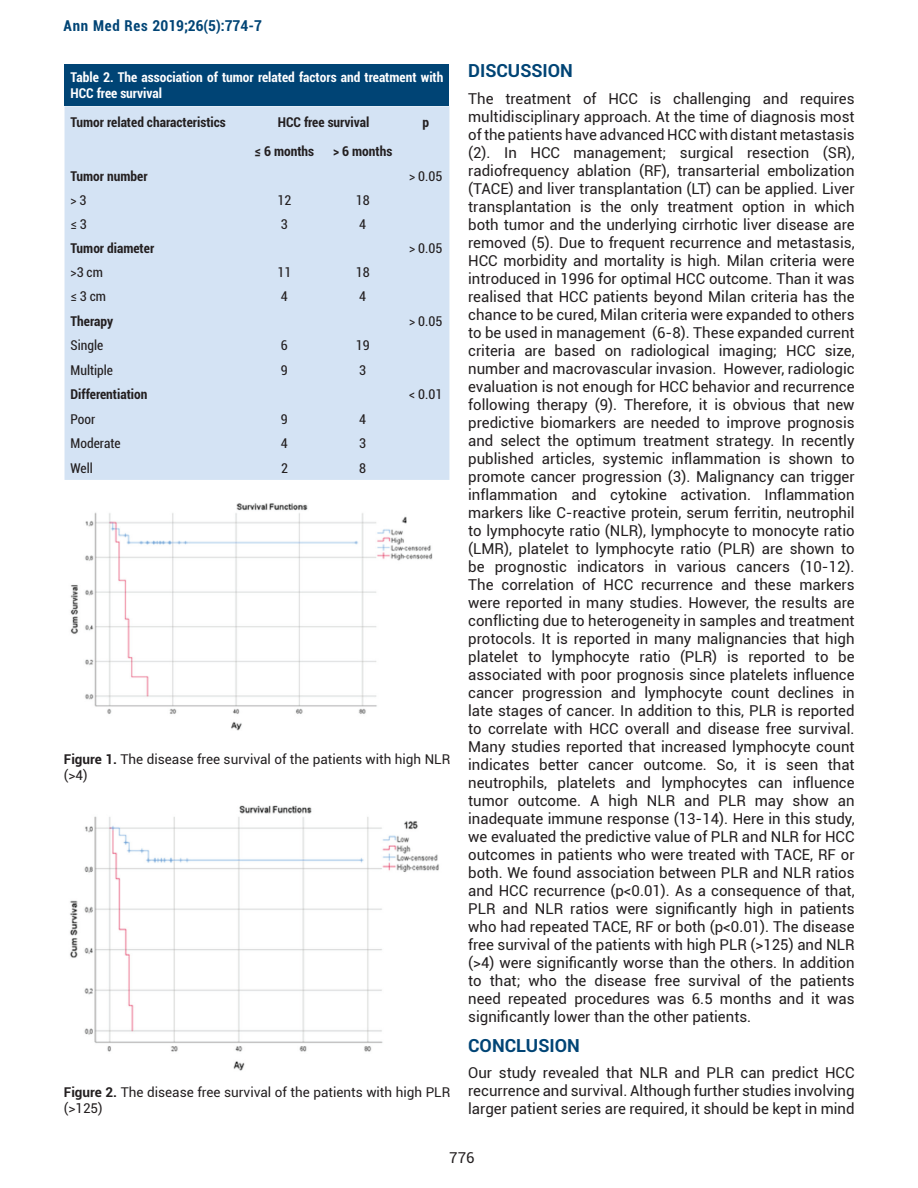
<style>
.page{position:relative;width:918px;height:1188px;background:#fff}
.page>*{position:absolute;margin:0;border:0;box-sizing:border-box;transform-origin:0 0}
.t1{font:700 18px "Roboto";color:#004475}
.t2{font:15px/18px "Roboto";color:#231f20;text-align:justify}
.t3{font:700 condensed 15px "Roboto";letter-spacing:.025em;color:#004475}
.t4{font:13.5px/16.2px "Roboto";color:#231f20}
.t5{font:700 condensed 13.5px "Roboto";color:#231f20}
.t6{font:condensed 13.5px "Roboto";color:#231f20}
.t7{font:700 condensed 13.5px/16.2px "Roboto";color:#fff}
.s1{font-weight:700}
</style>
<div class="page">
<div style="left:65px;top:65px;width:384px;height:41px;background:#004475"></div>
<div style="left:65px;top:106px;width:384px;height:374px;background:#d4e3f4"></div>
<img style="left:70px;top:503px;width:363px;height:228px">
<img style="left:70px;top:805px;width:369px;height:266px">
<p class="t3" style="left:64px;top:15px;width:200px">Ann Med Res 2019;26(5):774-7</p>
<p class="t7" style="left:71px;top:69px;width:374px">Table 2. The association of tumor related factors and treatment with<br>HCC free survival</p>
<p class="t5" style="left:71px;top:112px;width:157px">Tumor related characteristics</p>
<p class="t5" style="left:278px;top:112px;width:93px">HCC free survival</p>
<p class="t5" style="left:422px;top:112px;width:8px">p</p>
<p class="t5" style="left:255px;top:141px;width:61px">≤ 6 months</p>
<p class="t5" style="left:333px;top:141px;width:61px">&gt; 6 months</p>
<p class="t5" style="left:71px;top:167px;width:78px">Tumor number</p>
<p class="t6" style="left:409px;top:167px;width:35px">&gt; 0.05</p>
<p class="t6" style="left:71px;top:191px;width:18px">&gt; 3</p>
<p class="t6" style="left:277px;top:191px;width:15px">12</p>
<p class="t6" style="left:356px;top:191px;width:15px">18</p>
<p class="t6" style="left:71px;top:215px;width:18px">≤ 3</p>
<p class="t6" style="left:281px;top:215px;width:8px">3</p>
<p class="t6" style="left:359px;top:215px;width:8px">4</p>
<p class="t5" style="left:71px;top:239px;width:85px">Tumor diameter</p>
<p class="t6" style="left:409px;top:239px;width:35px">&gt; 0.05</p>
<p class="t6" style="left:71px;top:263px;width:34px">&gt;3 cm</p>
<p class="t6" style="left:277px;top:263px;width:15px">11</p>
<p class="t6" style="left:356px;top:263px;width:15px">18</p>
<p class="t6" style="left:71px;top:287px;width:37px">≤ 3 cm</p>
<p class="t6" style="left:281px;top:287px;width:8px">4</p>
<p class="t6" style="left:359px;top:287px;width:8px">4</p>
<p class="t5" style="left:71px;top:312px;width:44px">Therapy</p>
<p class="t6" style="left:409px;top:312px;width:35px">&gt; 0.05</p>
<p class="t6" style="left:71px;top:336px;width:34px">Single</p>
<p class="t6" style="left:281px;top:336px;width:8px">6</p>
<p class="t6" style="left:356px;top:336px;width:15px">19</p>
<p class="t6" style="left:71px;top:361px;width:44px">Multiple</p>
<p class="t6" style="left:281px;top:361px;width:8px">9</p>
<p class="t6" style="left:359px;top:361px;width:8px">3</p>
<p class="t5" style="left:71px;top:385px;width:78px">Differentiation</p>
<p class="t6" style="left:409px;top:385px;width:35px">&lt; 0.01</p>
<p class="t6" style="left:71px;top:410px;width:26px">Poor</p>
<p class="t6" style="left:281px;top:410px;width:8px">9</p>
<p class="t6" style="left:359px;top:410px;width:8px">4</p>
<p class="t6" style="left:71px;top:434px;width:52px">Moderate</p>
<p class="t6" style="left:281px;top:434px;width:8px">4</p>
<p class="t6" style="left:359px;top:434px;width:8px">3</p>
<p class="t6" style="left:71px;top:459px;width:24px">Well</p>
<p class="t6" style="left:281px;top:459px;width:8px">2</p>
<p class="t6" style="left:359px;top:459px;width:8px">8</p>
<p class="t4" style="left:64px;top:751px;width:388px"><span class="s1">Figure 1.</span> The disease free survival of the patients with high NLR (&gt;4)</p>
<p class="t4" style="left:64px;top:1083px;width:388px"><span class="s1">Figure 2.</span> The disease free survival of the patients with high PLR (&gt;125)</p>
<p class="t1" style="left:468px;top:58px;width:106px">DISCUSSION</p>
<p class="t2" style="left:468px;top:89px;width:388px">The treatment of HCC is challenging and requires multidisciplinary approach. At the time of diagnosis most of the patients have advanced HCC with distant metastasis (2). In HCC management; surgical resection (SR), radiofrequency ablation (RF), transarterial embolization (TACE) and liver transplantation (LT) can be applied. Liver transplantation is the only treatment option in which both tumor and the underlying cirrhotic liver disease are removed (5). Due to frequent recurrence and metastasis, HCC morbidity and mortality is high. Milan criteria were introduced in 1996 for optimal HCC outcome. Than it was realised that HCC patients beyond Milan criteria has the chance to be cured, Milan criteria were expanded to others to be used in management (6-8). These expanded current criteria are based on radiological imaging; HCC size, number and macrovascular invasion. However, radiologic evaluation is not enough for HCC behavior and recurrence following therapy (9). Therefore, it is obvious that new predictive biomarkers are needed to improve prognosis and select the optimum treatment strategy. In recently published articles, systemic inflammation is shown to promote cancer progression (3). Malignancy can trigger inflammation and cytokine activation. Inflammation markers like C-reactive protein, serum ferritin, neutrophil to lymphocyte ratio (NLR), lymphocyte to monocyte ratio (LMR), platelet to lymphocyte ratio (PLR) are shown to be prognostic indicators in various cancers (10-12).<br>The correlation of HCC recurrence and these markers were reported in many studies. However, the results are conflicting due to heterogeneity in samples and treatment protocols. It is reported in many malignancies that high platelet to lymphocyte ratio (PLR) is reported to be associated with poor prognosis since platelets influence cancer progression and lymphocyte count declines in late stages of cancer. In addition to this, PLR is reported to correlate with HCC overall and disease free survival.<br>Many studies reported that increased lymphocyte count indicates better cancer outcome. So, it is seen that neutrophils, platelets and lymphocytes can influence tumor outcome. A high NLR and PLR may show an inadequate immune response (13-14). Here in this study, we evaluated the predictive value of PLR and NLR for HCC outcomes in patients who were treated with TACE, RF or both. We found association between PLR and NLR ratios and HCC recurrence (p&lt;0.01). As a consequence of that, PLR and NLR ratios were significantly high in patients who had repeated TACE, RF or both (p&lt;0.01). The disease free survival of the patients with high PLR (&gt;125) and NLR (&gt;4) were significantly worse than the others. In addition to that; who the disease free survival of the patients need repeated procedures was 6.5 months and it was significantly lower than the other patients.</p>
<p class="t1" style="left:468px;top:1033px;width:113px">CONCLUSION</p>
<p class="t2" style="left:468px;top:1064px;width:388px">Our study revealed that NLR and PLR can predict HCC recurrence and survival. Although further studies involving larger patient series are required, it should be kept in mind</p>
<p class="t2" style="left:449px;top:1148px;width:27px">776</p>
</div>
